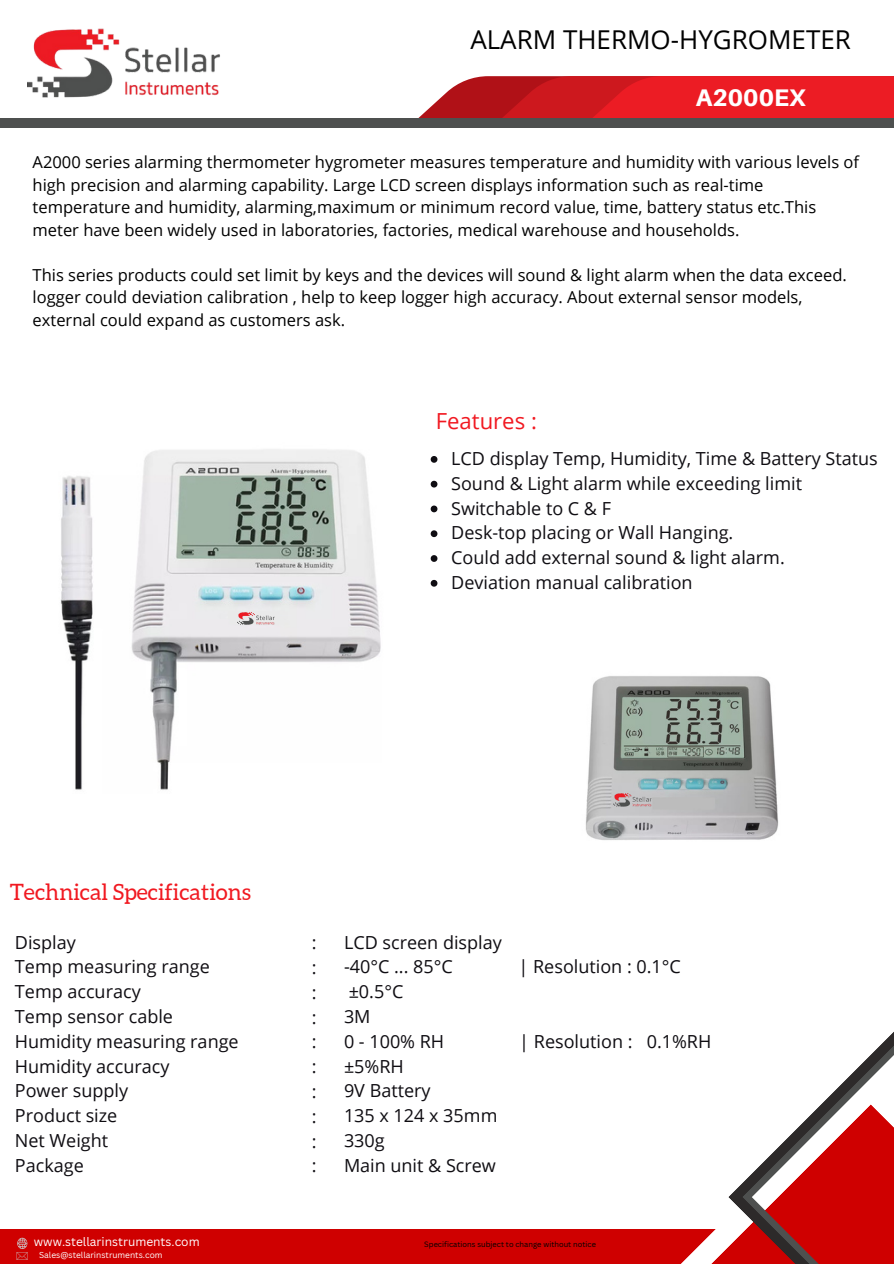
<style>
.page{position:relative;width:894px;height:1264px;background:#fff}
.page>*{position:absolute;margin:0;border:0;box-sizing:border-box;transform-origin:0 0}
.t1{font:25.95px "Open Sans";color:#000}
.t2{font:800 24px "Aileron";color:#fff}
.t3{font:22.5px "Aleo";color:#f11921}
.t4{font:22.05px "Open Sans";color:#f11921}
.t5{font:18px/24.8px "Open Sans";color:#0f0d12}
.t6{font:16.5px/22.5px "Open Sans";color:#000}
.t7{font:12px "Canva Sans";color:#fff}
.t8{font:8.4px "Canva Sans";color:#fff}
.t9{font:7.5px "Canva Sans";color:#000}
</style>
<div class="page">
<svg style="left:418px;top:76px;width:475px;height:42px;background:#dc252c"></svg>
<div style="left:0;top:118px;width:893px;height:9px;background:#4e504f"></div>
<img style="left:27px;top:28px;width:193px;height:70px">
<div style="left:0;top:1228px;width:742px;height:35px;background:#cf0000"></div>
<svg style="left:650px;top:1033px;width:243px;height:230px"></svg>
<svg style="left:16px;top:1237px;width:12px;height:22px"></svg>
<img style="left:60px;top:449px;width:321px;height:341px">
<img style="left:585px;top:676px;width:194px;height:164px">
<img style="left:237px;top:611px;width:37px;height:15px">
<svg style="left:430px;top:456px;width:7px;height:7px"></svg>
<svg style="left:430px;top:481px;width:7px;height:6px"></svg>
<svg style="left:430px;top:505px;width:7px;height:7px"></svg>
<svg style="left:430px;top:530px;width:7px;height:7px"></svg>
<svg style="left:430px;top:555px;width:7px;height:7px"></svg>
<svg style="left:430px;top:580px;width:7px;height:6px"></svg>
<img style="left:613px;top:792px;width:38px;height:15px">
<h1 class="t1" style="left:470px;top:21px;width:382px">ALARM THERMO-HYGROMETER</h1>
<h2 class="t2" style="left:695px;top:82px;width:111px">A2000EX</h2>
<p class="t6" style="left:33px;top:151px;width:827px">A2000 series alarming thermometer hygrometer measures temperature and humidity with various levels of high precision and alarming capability. Large LCD screen displays information such as real-time temperature and humidity, alarming,maximum or minimum record value, time, battery status etc.This meter have been widely used in laboratories, factories, medical warehouse and households.</p>
<p class="t6" style="left:33px;top:263px;width:815px">This series products could set limit by keys and the devices will sound &amp; light alarm when the data exceed. logger could deviation calibration , help to keep logger high accuracy. About external sensor models, external could expand as customers ask.</p>
<h3 class="t4" style="left:435px;top:406px;width:103px">Features :</h3>
<p class="t5" style="left:451px;top:445px;width:428px">LCD display Temp, Humidity, Time &amp; Battery Status Sound &amp; Light alarm while exceeding limit Switchable to C &amp; F<br>Desk-top placing or Wall Hanging.<br>Could add external sound &amp; light alarm.<br>Deviation manual calibration</p>
<h3 class="t3" style="left:10px;top:879px;width:242px">Technical Specifications</h3>
<p class="t5" style="left:15px;top:929px;width:225px">Display<br>Temp measuring range<br>Temp accuracy<br>Temp sensor cable<br>Humidity measuring range<br>Humidity accuracy<br>Power supply<br>Product size<br>Net Weight<br>Package</p>
<p class="t5" style="left:312px;top:929px;width:6px;text-align:justify">: : : : : : : : : :</p>
<p class="t5" style="left:344px;top:929px;width:159px">LCD screen display -40°C ... 85°C</p>
<p class="t5" style="left:344px;top:978px;width:102px">±0.5°C<br>3M<br>0 - 100% RH</p>
<p class="t5" style="left:344px;top:1053px;width:155px">±5%RH<br>9V Battery<br>135 x 124 x 35mm<br>330g<br>Main unit &amp; Screw</p>
<p class="t5" style="left:518px;top:954px;width:164px">| Resolution : 0.1°C</p>
<p class="t5" style="left:519px;top:1028px;width:193px">| Resolution : 0.1%RH</p>
<p class="t7" style="left:34px;top:1232px;width:167px">www.stellarinstruments.com</p>
<p class="t9" style="left:424px;top:1238px;width:173px">Specifications subject to change without notice</p>
<p class="t8" style="left:39px;top:1248px;width:125px">Sales@stellarinstruments.com</p>
</div>
